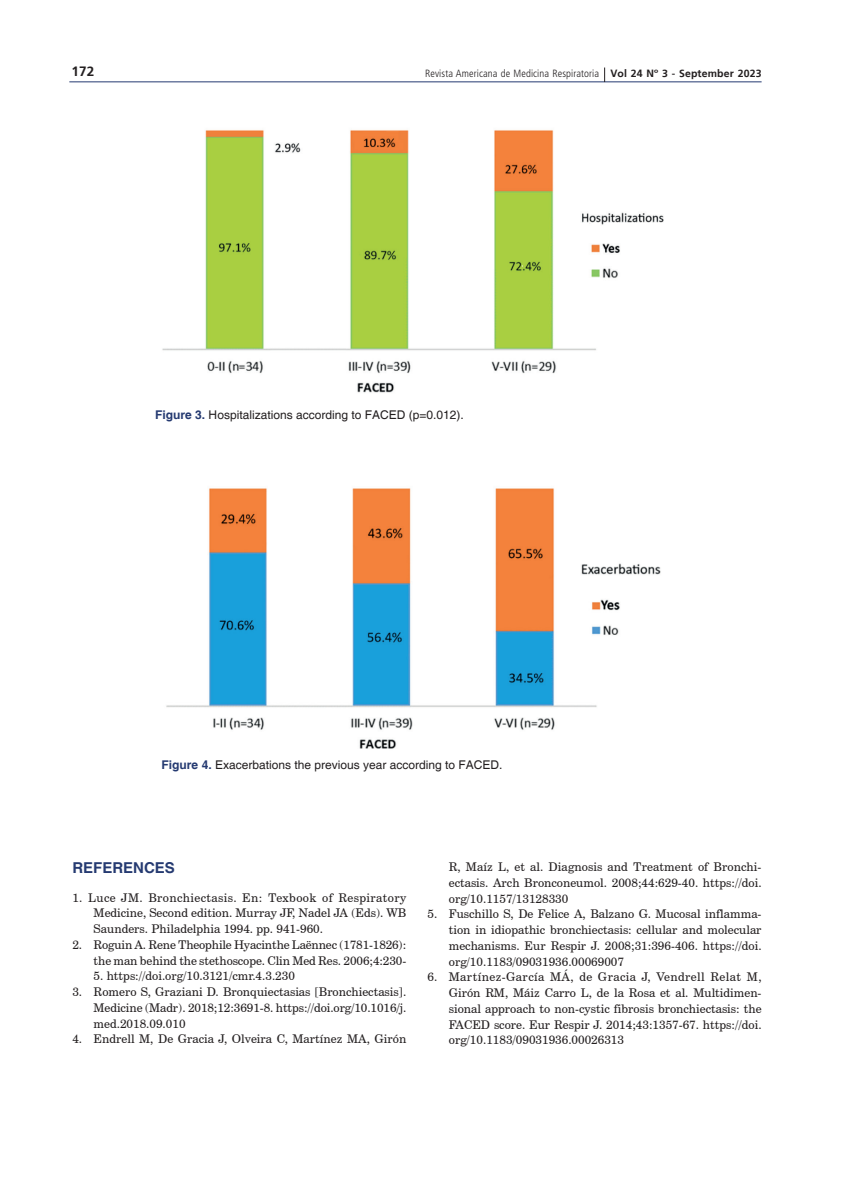
<style>
.page{position:relative;width:851px;height:1191px;background:#fff}
.page>*{position:absolute;margin:0;border:0;box-sizing:border-box;transform-origin:0 0}
.t1{font:700 15px "Helvetica";color:#253a71}
.t2{font:700 13.5px "Frutiger";color:#231f20}
.t3{font:12px/15.8px "Century Schoolbook BT";color:#231f20;text-align:justify}
.t4{font:12px "Helvetica";color:#231f20}
.t5{font:300 condensed 10.5px "Frutiger LT Std";letter-spacing:.01em;color:#231f20}
.s1{font-family:"Frutiger";font-weight:700;font-stretch:normal}
.s2{font-weight:700;color:#253a71}
</style>
<div class="page">
<hr style="left:69px;top:81px;width:692px;height:1px;background:#253a71">
<svg style="left:604px;top:67px;width:1px;height:15px"></svg>
<img style="left:162px;top:130px;width:502px;height:263px">
<img style="left:166px;top:488px;width:495px;height:261px">
<p class="t2" style="left:71px;top:63px;width:24px">172</p>
<p class="t5" style="left:425px;top:67px;width:338px">Revista Americana de Medicina Respiratoria <span class="s1">Vol 24 Nº 3 - September 2023</span></p>
<p class="t4" style="left:155px;top:408px;width:310px"><span class="s2">Figure 3.</span> Hospitalizations according to FACED (p=0.012).</p>
<p class="t4" style="left:162px;top:757px;width:342px"><span class="s2">Figure 4.</span> Exacerbations the previous year according to FACED.</p>
<p class="t1" style="left:72px;top:858px;width:104px">REFERENCES</p>
<p class="t3" style="left:94px;top:889px;width:314px;text-indent:-21px">1. Luce JM. Bronchiectasis. En: Texbook of Respiratory Medicine, Second edition. Murray JF, Nadel JA (Eds). WB Saunders. Philadelphia 1994. pp. 941-960.</p>
<p class="t3" style="left:72px;top:936px;width:335px;text-align:right">2. Roguin A. Rene Theophile Hyacinthe Laënnec (1781-1826): the man behind the stethoscope. Clin Med Res. 2006;4:230-</p>
<p class="t3" style="left:94px;top:968px;width:203px">5. https://doi.org/10.3121/cmr.4.3.230</p>
<p class="t3" style="left:94px;top:983px;width:314px;text-indent:-21px">3. Romero S, Graziani D. Bronquiectasias [Bronchiectasis].<br>Medicine (Madr). 2018;12:3691-8. https://doi.org/10.1016/j. med.2018.09.010</p>
<p class="t3" style="left:72px;top:1031px;width:335px">4. Endrell M, De Gracia J, Olveira C, Martínez MA, Girón</p>
<p class="t3" style="left:449px;top:859px;width:314px">R, Maíz L, et al. Diagnosis and Treatment of Bronchi&shy;ectasis. Arch Bronconeumol. 2008;44:629-40. https://doi. org/10.1157/13128330</p>
<p class="t3" style="left:449px;top:906px;width:314px;text-indent:-21px">5. Fuschillo S, De Felice A, Balzano G. Mucosal inflamma&shy;tion in idiopathic bronchiectasis: cellular and molecular mechanisms. Eur Respir J. 2008;31:396-406. https://doi. org/10.1183/09031936.00069007</p>
<p class="t3" style="left:449px;top:969px;width:314px;text-indent:-21px">6. Martínez-García MÁ, de Gracia J, Vendrell Relat M, Girón RM, Máiz Carro L, de la Rosa et al. Multidimen&shy;sional approach to non-cystic fibrosis bronchiectasis: the FACED score. Eur Respir J. 2014;43:1357-67. https://doi. org/10.1183/09031936.00026313</p>
</div>
